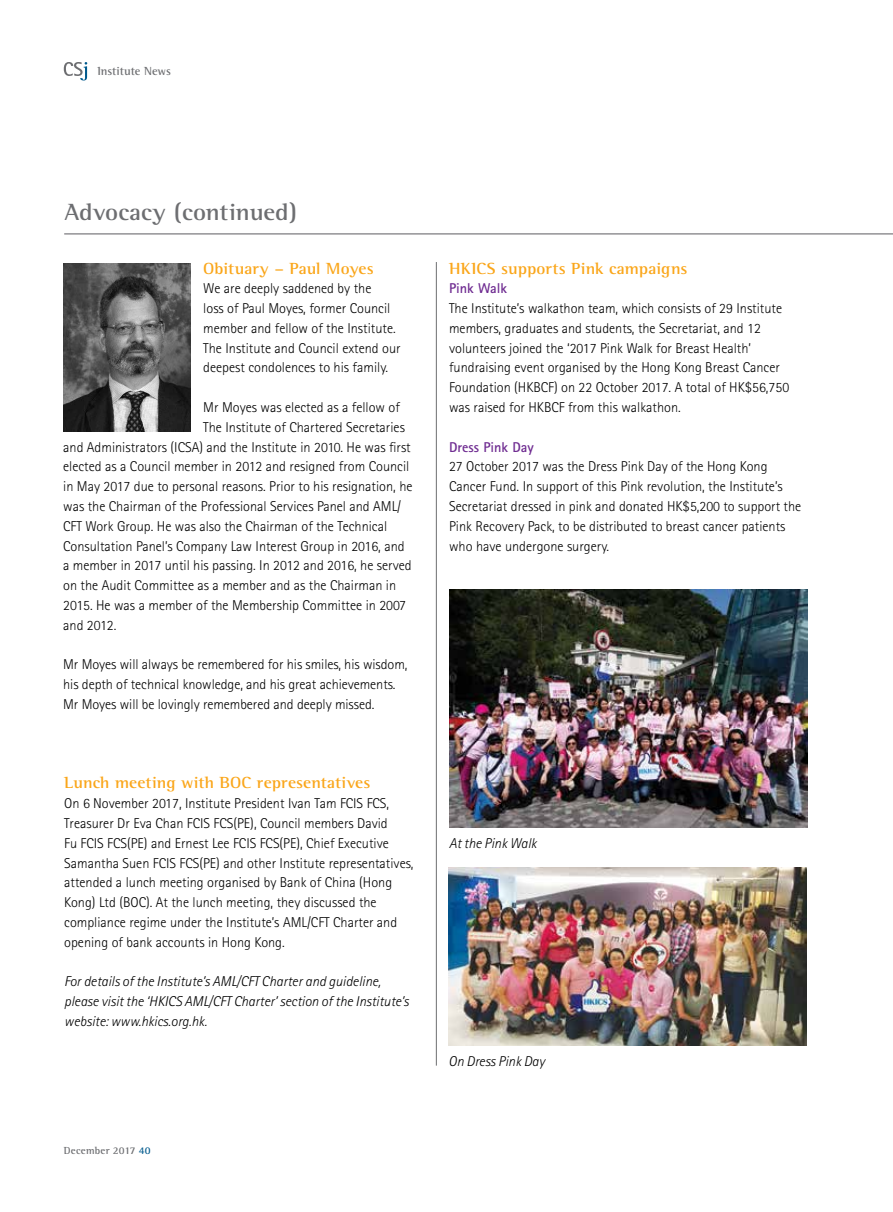
<style>
.page{position:relative;width:893px;height:1212px;background:#fff}
.page>*{position:absolute;margin:0;border:0;box-sizing:border-box;transform-origin:0 0}
.t1{font:700 24px "Rotis Semi Serif";letter-spacing:-.005em;color:#6d6e71;scale:1.05 1}
.t2{font:700 16.5px "Rotis Semi Serif";letter-spacing:.005em;color:#faa61a;scale:1.05 1}
.t3{font:300 14.25px/19.8px "Rotis Sans Serif";color:#000}
.t4{font:italic 300 14.25px/19.8px "Rotis Sans Serif";color:#000}
.t5{font:700 14.25px "Rotis Sans Serif";color:#6f2c91}
.t6{font:700 12px "Rotis Semi Serif";color:#6d6e71}
.t7{font:700 10.5px "Rotis Semi Serif";letter-spacing:.025em;color:#6d6e71}
.s1{color:#005a8d}
</style>
<div class="page">
<svg style="left:64px;top:62px;width:23px;height:18px"></svg>
<hr style="left:64px;top:233px;width:829px;height:1px;background:#807f83">
<hr style="left:436px;top:262px;width:1px;height:803px;background:#6d6e71">
<img style="left:449px;top:590px;width:358px;height:237px">
<img style="left:449px;top:867px;width:358px;height:178px">
<img style="left:63px;top:263px;width:128px;height:169px">
<p class="t6" style="left:97px;top:64px;width:75px">Institute News</p>
<h1 class="t1" style="left:64px;top:197px;width:223px">Advocacy (continued)</h1>
<p class="t2" style="left:203px;top:258px;width:164px">Obituary – Paul Moyes</p>
<p class="t3" style="left:203px;top:279px;width:199px">We are deeply saddened by the<br>loss of Paul Moyes, former Council member and fellow of the Institute.<br>The Institute and Council extend our deepest condolences to his family.</p>
<p class="t3" style="left:203px;top:397px;width:198px">Mr Moyes was elected as a fellow of</p>
<p class="t3" style="left:203px;top:417px;width:203px">The Institute of Chartered Secretaries</p>
<p class="t3" style="left:63px;top:437px;width:349px">and Administrators (ICSA) and the Institute in 2010. He was first</p>
<p class="t3" style="left:63px;top:457px;width:348px">elected as a Council member in 2012 and resigned from Council</p>
<p class="t3" style="left:63px;top:477px;width:351px">in May 2017 due to personal reasons. Prior to his resignation, he</p>
<p class="t3" style="left:63px;top:496px;width:339px">was the Chairman of the Professional Services Panel and AML/</p>
<p class="t3" style="left:63px;top:516px;width:326px">CFT Work Group. He was also the Chairman of the Technical</p>
<p class="t3" style="left:63px;top:536px;width:343px">Consultation Panel’s Company Law Interest Group in 2016, and</p>
<p class="t3" style="left:63px;top:556px;width:350px">a member in 2017 until his passing. In 2012 and 2016, he served</p>
<p class="t3" style="left:63px;top:575px;width:335px">on the Audit Committee as a member and as the Chairman in</p>
<p class="t3" style="left:63px;top:595px;width:344px">2015. He was a member of the Membership Committee in 2007</p>
<p class="t3" style="left:63px;top:615px;width:55px">and 2012.</p>
<p class="t3" style="left:63px;top:655px;width:346px">Mr Moyes will always be remembered for his smiles, his wisdom, his depth of technical knowledge, and his great achievements.<br>Mr Moyes will be lovingly remembered and deeply missed.</p>
<p class="t2" style="left:64px;top:773px;width:293px">Lunch meeting with BOC representatives</p>
<p class="t3" style="left:64px;top:793px;width:351px">On 6 November 2017, Institute President Ivan Tam FCIS FCS, Treasurer Dr Eva Chan FCIS FCS(PE), Council members David<br>Fu FCIS FCS(PE) and Ernest Lee FCIS FCS(PE), Chief Executive Samantha Suen FCIS FCS(PE) and other Institute representatives, attended a lunch meeting organised by Bank of China (Hong Kong) Ltd (BOC). At the lunch meeting, they discussed the compliance regime under the Institute’s AML/CFT Charter and opening of bank accounts in Hong Kong.</p>
<p class="t4" style="left:64px;top:972px;width:346px">For details of the Institute’s AML/CFT Charter and guideline, please visit the ‘HKICS AML/CFT Charter’ section of the Institute’s website: www.hkics.org.hk.</p>
<p class="t7" style="left:64px;top:1144px;width:88px">December 2017 <span class="s1">40</span></p>
<p class="t2" style="left:449px;top:258px;width:228px">HKICS supports Pink campaigns</p>
<p class="t5" style="left:449px;top:279px;width:60px">Pink Walk</p>
<p class="t3" style="left:449px;top:298px;width:342px">The Institute’s walkathon team, which consists of 29 Institute members, graduates and students, the Secretariat, and 12 volunteers joined the ‘2017 Pink Walk for Breast Health’ fundraising event organised by the Hong Kong Breast Cancer Foundation (HKBCF) on 22 October 2017. A total of HK$56,750 was raised for HKBCF from this walkathon.</p>
<p class="t5" style="left:449px;top:438px;width:86px">Dress Pink Day</p>
<p class="t3" style="left:449px;top:457px;width:354px">27 October 2017 was the Dress Pink Day of the Hong Kong Cancer Fund. In support of this Pink revolution, the Institute’s Secretariat dressed in pink and donated HK$5,200 to support the Pink Recovery Pack, to be distributed to breast cancer patients who have undergone surgery.</p>
<p class="t4" style="left:449px;top:833px;width:89px">At the Pink Walk</p>
<p class="t4" style="left:449px;top:1051px;width:98px">On Dress Pink Day</p>
</div>
